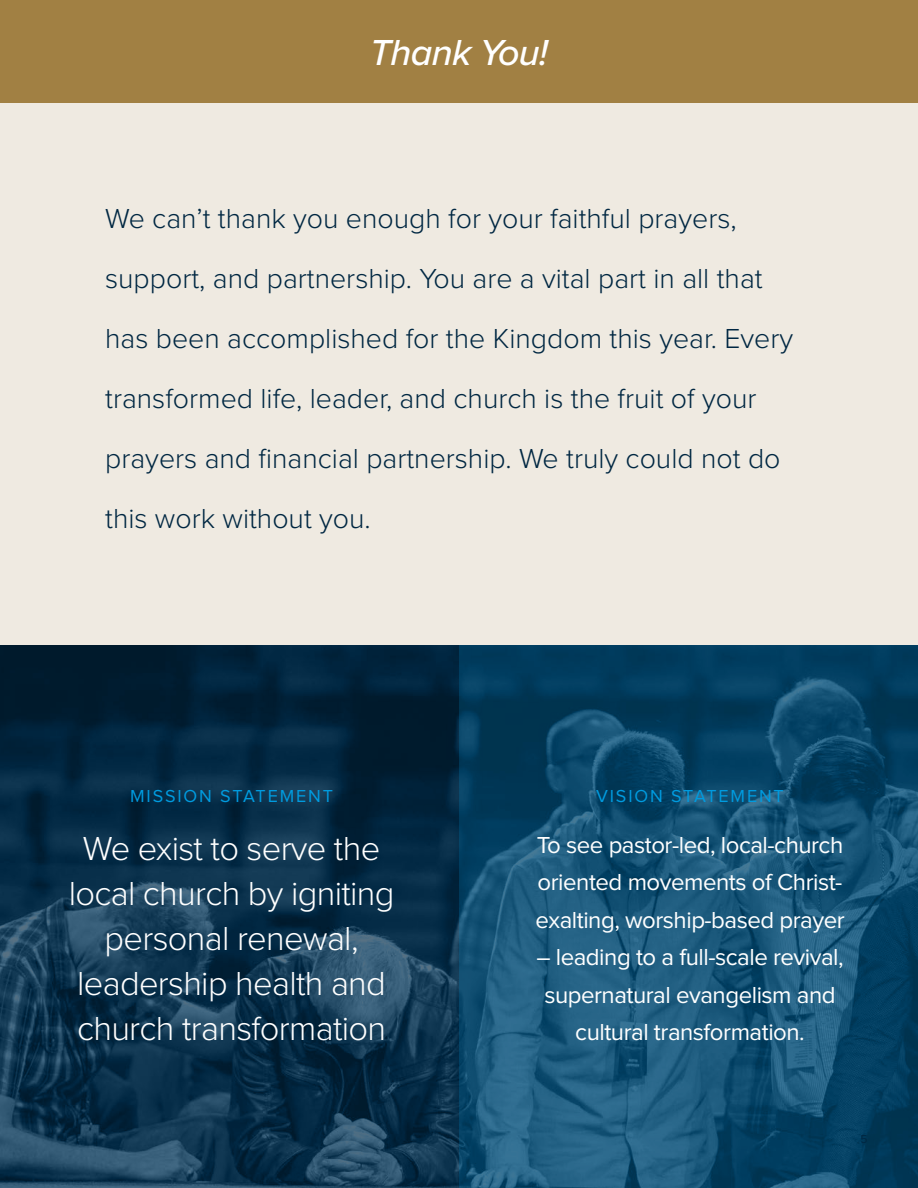
<style>
.page{position:relative;width:918px;height:1188px;background:#fff}
.page>*{position:absolute;margin:0;border:0;box-sizing:border-box;transform-origin:0 0}
.t1{font:italic 500 37.5px "Proxima Nova";letter-spacing:-.02em;color:#fff}
.t2{font:300 34.5px/45px "Proxima Nova";letter-spacing:-.02em;color:#fff;text-align:center}
.t3{font:300 28.5px/60px "Proxima Nova";color:#002742}
.t4{font:24px/37.5px "Proxima Nova";letter-spacing:-.02em;color:#fff;text-align:justify}
.t5{font:18px "Proxima Nova";letter-spacing:.1em;color:#009bdf}
</style>
<div class="page">
<div style="left:0;top:1px;width:918px;height:702px;background:#efeae1"></div>
<div style="left:0;top:0;width:918px;height:103px;background:#a18043"></div>
<img style="left:0;top:646px;width:459px;height:542px">
<svg style="left:459px;top:646px;width:459px;height:542px;background:#124e70"></svg>
<h1 class="t1" style="left:370px;top:24px;width:180px">Thank You!</h1>
<p class="t3" style="left:105px;top:187px;width:689px">We can’t thank you enough for your faithful prayers, support, and partnership. You are a vital part in all that has been accomplished for the Kingdom this year. Every transformed life, leader, and church is the fruit of your prayers and financial partnership. We truly could not do this work without you.</p>
<p class="t5" style="left:130px;top:786px;width:204px">MISSION STATEMENT</p>
<p class="t2" style="left:69px;top:824px;width:327px">We exist to serve the local church by igniting personal renewal, leadership health and church transformation</p>
<p class="t5" style="left:596px;top:786px;width:189px">VISION STATEMENT</p>
<p class="t4" style="left:535px;top:827px;width:311px">To see pastor-led, local-church oriented movements of Christ&shy;exalting, worship-based prayer</p>
<p class="t4" style="left:536px;top:939px;width:309px;text-align:center">– leading to a full-scale revival, supernatural evangelism and cultural transformation.</p>
</div>
